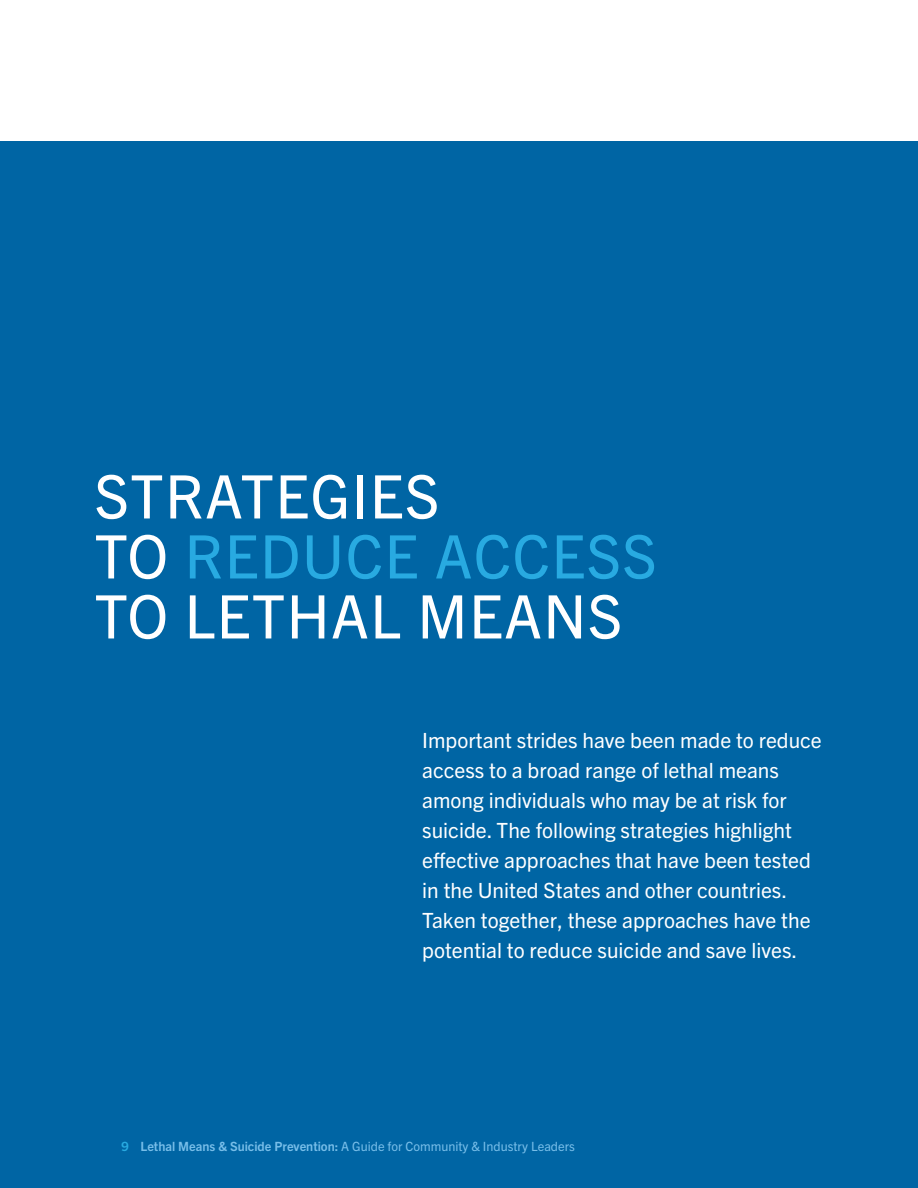
<style>
.page{position:relative;width:918px;height:1188px;background:#fff}
.page>*{position:absolute;margin:0;border:0;box-sizing:border-box;transform-origin:0 0}
.Large_Section_Head{font:60px/60px "Trade Gothic Next LT Pro";letter-spacing:.02em;color:#fff}
.Lead_in_paragraph_bl{font:21px/30px "Trade Gothic Next LT Pro";color:#fff}
.t1{font:12.75px "Trade Gothic Next LT Pro";color:#78bee9}
.s1{color:#28aae1}
.s2{font-weight:700;color:#28aae1}
.s3{font-weight:700}
</style>
<div class="page">
<div style="left:0;top:140px;width:918px;height:1048px;background:#0065a4"></div>
<p class="Large_Section_Head" style="left:94px;top:463px;width:564px">STRATEGIES<br>TO <span class="s1">REDUCE ACCESS<br></span>TO LETHAL MEANS</p>
<p class="Lead_in_paragraph_bl" style="left:422px;top:724px;width:401px">Important strides have been made to reduce access to a broad range of lethal means among individuals who may be at risk for suicide. The following strategies highlight effective approaches that have been tested in the United States and other countries.<br>Taken together, these approaches have the potential to reduce suicide and save lives.</p>
<p class="t1" style="left:122px;top:1137px;width:455px"><span class="s2">9</span> <span class="s3">Lethal Means &amp; Suicide Prevention:</span> A Guide for Community &amp; Industry Leaders</p>
</div>
